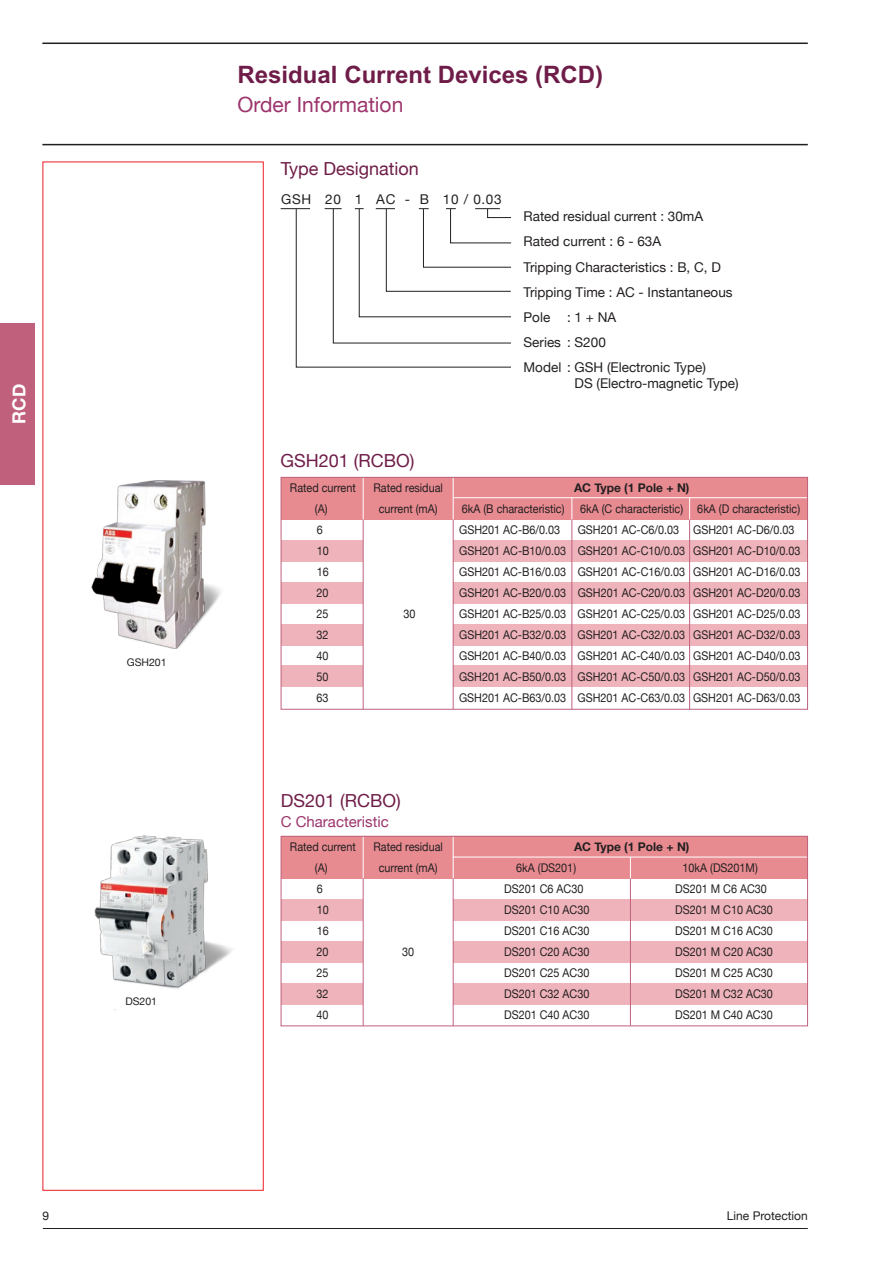
<style>
.page{position:relative;width:893px;height:1263px;background:#fff}
.page>*{position:absolute;margin:0;border:0;box-sizing:border-box;transform-origin:0 0}
.t1{font:800 24px "C Hei 2 HK";color:#6f1d48}
.t2{font:21px "Helvetica Neue";color:#9c356c}
.t3{font:18px "Helvetica Neue";color:#6f1d48}
.t4{font:700 18px "Helvetica Neue";color:#fff}
.t5{font:15px "Helvetica Neue";color:#9c356c}
.t6{font:13.5px/25px "Helvetica Neue";color:#231f20}
.t7{font:13.5px "Helvetica Neue";letter-spacing:.05em;color:#231f20}
.t8{font:12px "Helvetica Neue";color:#231f20;scale:.9 1}
.t9{font:700 12px "Helvetica Neue";color:#231f20}
.t10{font:12px "Helvetica Neue";color:#231f20}
.t11{font:10.5px "Helvetica Neue";color:#231f20}
</style>
<div class="page">
<hr style="left:42px;top:43px;width:766px;height:1px;background:#231f20">
<hr style="left:42px;top:144px;width:766px;height:1px;background:#231f20">
<div style="left:0;top:323px;width:34px;height:162px;background:#c0607d"></div>
<hr style="left:43px;top:1228px;width:765px;height:1px;background:#231f20">
<div style="left:281px;top:540px;width:527px;height:21px;background:#efb4bb"></div>
<div style="left:281px;top:582px;width:527px;height:21px;background:#efb4bb"></div>
<div style="left:281px;top:624px;width:527px;height:21px;background:#efb4bb"></div>
<div style="left:281px;top:665px;width:527px;height:22px;background:#efb4bb"></div>
<div style="left:281px;top:899px;width:527px;height:21px;background:#efb4bb"></div>
<div style="left:281px;top:941px;width:527px;height:21px;background:#efb4bb"></div>
<div style="left:281px;top:983px;width:527px;height:21px;background:#efb4bb"></div>
<svg style="left:281px;top:208px;width:231px;height:160px"></svg>
<div style="left:363px;top:529px;width:90px;height:168px;background:#fff"></div>
<div style="left:363px;top:887px;width:90px;height:135px;background:#fff"></div>
<div style="left:281px;top:477px;width:527px;height:42px;background:#e88b91"></div>
<div style="left:281px;top:836px;width:527px;height:42px;background:#e88b91"></div>
<hr style="left:453px;top:497px;width:355px;height:1px;background:#fff">
<hr style="left:453px;top:857px;width:355px;height:1px;background:#fff">
<hr style="left:363px;top:519px;width:1px;height:190px;background:#c0607d">
<hr style="left:453px;top:519px;width:1px;height:190px;background:#c0607d">
<hr style="left:363px;top:878px;width:1px;height:148px;background:#c0607d">
<hr style="left:453px;top:878px;width:1px;height:148px;background:#c0607d">
<hr style="left:571px;top:519px;width:1px;height:190px;background:#c0607d">
<hr style="left:689px;top:519px;width:1px;height:190px;background:#c0607d">
<hr style="left:630px;top:878px;width:1px;height:147px;background:#c0607d">
<svg style="left:571px;top:498px;width:1px;height:21px"></svg>
<svg style="left:689px;top:498px;width:1px;height:21px"></svg>
<svg style="left:630px;top:858px;width:1px;height:20px"></svg>
<hr style="left:363px;top:477px;width:1px;height:42px;background:#fff">
<hr style="left:453px;top:477px;width:1px;height:42px;background:#fff">
<hr style="left:363px;top:837px;width:1px;height:41px;background:#fff">
<hr style="left:453px;top:837px;width:1px;height:41px;background:#fff">
<div style="left:281px;top:836px;width:527px;height:190px;border:1px solid #c0607d"></div>
<div style="left:43px;top:162px;width:221px;height:1029px;border:1px solid #ee1d23"></div>
<div style="left:281px;top:477px;width:527px;height:233px;border:1px solid #c0607d"></div>
<img style="left:94px;top:835px;width:138px;height:175px">
<img style="left:91px;top:480px;width:130px;height:169px">
<h3 class="t4" style="left:8px;top:424px;width:41px;rotate:-90deg">RCD</h3>
<p class="t10" style="left:42px;top:1208px;width:8px">9</p>
<p class="t11" style="left:127px;top:656px;width:41px">GSH201</p>
<p class="t11" style="left:125px;top:995px;width:33px">DS201</p>
<h1 class="t1" style="left:238px;top:58px;width:367px">Residual Current Devices (RCD)</h1>
<h2 class="t2" style="left:238px;top:92px;width:167px">Order Information</h2>
<h3 class="t3" style="left:281px;top:158px;width:140px">Type Designation</h3>
<p class="t7" style="left:281px;top:191px;width:222px">GSH 20 1 AC - B 10 / 0.03</p>
<p class="t6" style="left:524px;top:204px;width:211px">Rated residual current : 30mA<br>Rated current : 6 - 63A<br>Tripping Characteristics : B, C, D<br>Tripping Time : AC - Instantaneous<br>Pole : 1 + NA<br>Series : S200<br>Model : GSH (Electronic Type)</p>
<p class="t6" style="left:575px;top:370px;width:166px">DS (Electro-magnetic Type)</p>
<h3 class="t3" style="left:280px;top:449px;width:136px">GSH201 (RCBO)</h3>
<p class="t8" style="left:290px;top:481px;width:75px">Rated current</p>
<p class="t8" style="left:373px;top:481px;width:79px">Rated residual</p>
<p class="t9" style="left:574px;top:481px;width:117px">AC Type (1 Pole + N)</p>
<p class="t8" style="left:315px;top:502px;width:15px">(A)</p>
<p class="t8" style="left:379px;top:502px;width:67px">current (mA)</p>
<p class="t8" style="left:462px;top:502px;width:116px">6kA (B characteristic)</p>
<p class="t8" style="left:580px;top:502px;width:246px">6kA (C characteristic) 6kA (D characteristic)</p>
<p class="t8" style="left:317px;top:523px;width:8px">6</p>
<p class="t8" style="left:459px;top:523px;width:114px">GSH201 AC-B6/0.03</p>
<p class="t8" style="left:578px;top:523px;width:242px">GSH201 AC-C6/0.03 GSH201 AC-D6/0.03</p>
<p class="t8" style="left:317px;top:544px;width:15px">10</p>
<p class="t8" style="left:459px;top:544px;width:381px">GSH201 AC-B10/0.03 GSH201 AC-C10/0.03 GSH201 AC-D10/0.03</p>
<p class="t8" style="left:317px;top:565px;width:15px">16</p>
<p class="t8" style="left:459px;top:565px;width:381px">GSH201 AC-B16/0.03 GSH201 AC-C16/0.03 GSH201 AC-D16/0.03</p>
<p class="t8" style="left:317px;top:586px;width:15px">20</p>
<p class="t8" style="left:459px;top:586px;width:381px">GSH201 AC-B20/0.03 GSH201 AC-C20/0.03 GSH201 AC-D20/0.03</p>
<p class="t8" style="left:317px;top:607px;width:15px">25</p>
<p class="t8" style="left:404px;top:607px;width:15px">30</p>
<p class="t8" style="left:459px;top:607px;width:381px">GSH201 AC-B25/0.03 GSH201 AC-C25/0.03 GSH201 AC-D25/0.03</p>
<p class="t8" style="left:317px;top:628px;width:15px">32</p>
<p class="t8" style="left:459px;top:628px;width:381px">GSH201 AC-B32/0.03 GSH201 AC-C32/0.03 GSH201 AC-D32/0.03</p>
<p class="t8" style="left:317px;top:649px;width:15px">40</p>
<p class="t8" style="left:459px;top:649px;width:381px">GSH201 AC-B40/0.03 GSH201 AC-C40/0.03 GSH201 AC-D40/0.03</p>
<p class="t8" style="left:317px;top:670px;width:15px">50</p>
<p class="t8" style="left:459px;top:670px;width:381px">GSH201 AC-B50/0.03 GSH201 AC-C50/0.03 GSH201 AC-D50/0.03</p>
<p class="t8" style="left:317px;top:691px;width:15px">63</p>
<p class="t8" style="left:459px;top:691px;width:381px">GSH201 AC-B63/0.03 GSH201 AC-C63/0.03 GSH201 AC-D63/0.03</p>
<h3 class="t3" style="left:281px;top:789px;width:122px">DS201 (RCBO)</h3>
<p class="t5" style="left:281px;top:813px;width:110px">C Characteristic</p>
<p class="t8" style="left:290px;top:840px;width:75px">Rated current</p>
<p class="t8" style="left:373px;top:840px;width:79px">Rated residual</p>
<p class="t9" style="left:574px;top:839px;width:117px">AC Type (1 Pole + N)</p>
<p class="t8" style="left:315px;top:861px;width:15px">(A)</p>
<p class="t8" style="left:379px;top:861px;width:67px">current (mA)</p>
<p class="t8" style="left:516px;top:861px;width:68px">6kA (DS201)</p>
<p class="t8" style="left:683px;top:861px;width:85px">10kA (DS201M)</p>
<p class="t8" style="left:317px;top:882px;width:8px">6</p>
<p class="t8" style="left:504px;top:882px;width:90px">DS201 C6 AC30</p>
<p class="t8" style="left:675px;top:882px;width:103px">DS201 M C6 AC30</p>
<p class="t8" style="left:317px;top:903px;width:15px">10</p>
<p class="t8" style="left:504px;top:903px;width:96px">DS201 C10 AC30</p>
<p class="t8" style="left:675px;top:903px;width:110px">DS201 M C10 AC30</p>
<p class="t8" style="left:317px;top:924px;width:15px">16</p>
<p class="t8" style="left:504px;top:924px;width:96px">DS201 C16 AC30</p>
<p class="t8" style="left:675px;top:924px;width:110px">DS201 M C16 AC30</p>
<p class="t8" style="left:317px;top:945px;width:15px">20</p>
<p class="t8" style="left:402px;top:945px;width:15px">30</p>
<p class="t8" style="left:504px;top:945px;width:96px">DS201 C20 AC30</p>
<p class="t8" style="left:675px;top:945px;width:110px">DS201 M C20 AC30</p>
<p class="t8" style="left:317px;top:966px;width:15px">25</p>
<p class="t8" style="left:504px;top:966px;width:96px">DS201 C25 AC30</p>
<p class="t8" style="left:675px;top:966px;width:110px">DS201 M C25 AC30</p>
<p class="t8" style="left:317px;top:987px;width:15px">32</p>
<p class="t8" style="left:504px;top:987px;width:96px">DS201 C32 AC30</p>
<p class="t8" style="left:675px;top:987px;width:110px">DS201 M C32 AC30</p>
<p class="t8" style="left:317px;top:1008px;width:15px">40</p>
<p class="t8" style="left:504px;top:1008px;width:96px">DS201 C40 AC30</p>
<p class="t8" style="left:675px;top:1008px;width:110px">DS201 M C40 AC30</p>
<p class="t10" style="left:727px;top:1209px;width:82px">Line Protection</p>
</div>
